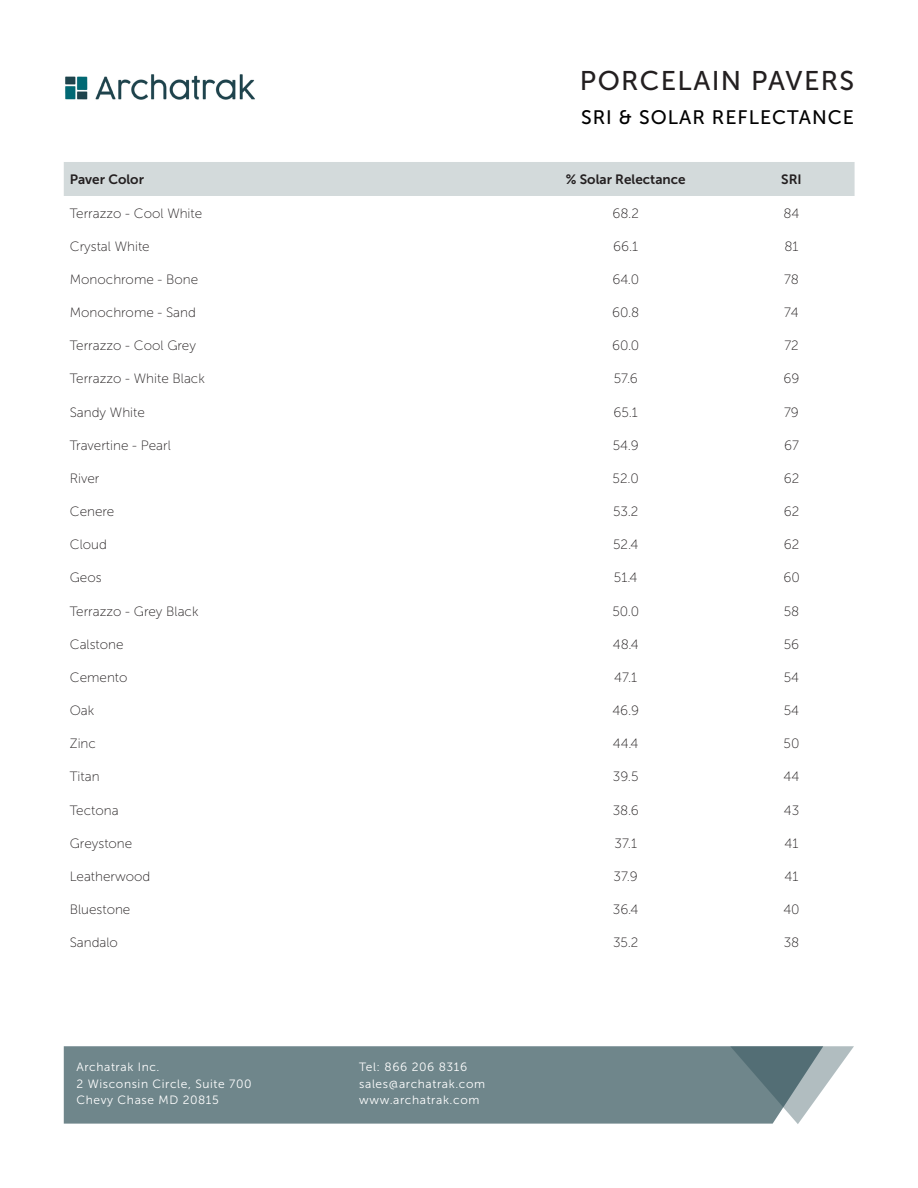
<style>
.page{position:relative;width:918px;height:1188px;background:#fff}
.page>*{position:absolute;margin:0;border:0;box-sizing:border-box;transform-origin:0 0}
.t1{font:27px "Museo Sans 500";letter-spacing:.05em;color:#231f20}
.t2{font:19.5px "Museo Sans 500";letter-spacing:.05em;color:#000}
.t3{font:13.5px "Museo Sans 100";color:#231f20}
.t4{font:13.5px "Museo Sans 700";color:#231f20}
.t5{font:12px "Museo Sans 300";letter-spacing:.05em;color:#fff}
</style>
<div class="page">
<div style="left:64px;top:1046px;width:666px;height:78px;background:#6f868b"></div>
<svg style="left:730px;top:1046px;width:124px;height:78px"></svg>
<div style="left:64px;top:162px;width:791px;height:34px;background:#d3dadb"></div>
<img style="left:65px;top:74px;width:190px;height:26px">
<p class="t1" style="left:580px;top:65px;width:276px">PORCELAIN PAVERS</p>
<p class="t2" style="left:581px;top:107px;width:274px">SRI &amp; SOLAR REFLECTANCE</p>
<p class="t4" style="left:70px;top:172px;width:76px">Paver Color</p>
<p class="t4" style="left:566px;top:172px;width:121px">% Solar Relectance</p>
<p class="t4" style="left:781px;top:172px;width:22px">SRI</p>
<p class="t3" style="left:70px;top:206px;width:134px">Terrazzo - Cool White</p>
<p class="t3" style="left:612px;top:206px;width:28px">68.2</p>
<p class="t3" style="left:784px;top:206px;width:18px">84</p>
<p class="t3" style="left:70px;top:239px;width:81px">Crystal White</p>
<p class="t3" style="left:613px;top:239px;width:26px">66.1</p>
<p class="t3" style="left:784px;top:239px;width:16px">81</p>
<p class="t3" style="left:70px;top:272px;width:130px">Monochrome - Bone</p>
<p class="t3" style="left:612px;top:272px;width:28px">64.0</p>
<p class="t3" style="left:784px;top:272px;width:16px">78</p>
<p class="t3" style="left:70px;top:305px;width:128px">Monochrome - Sand</p>
<p class="t3" style="left:612px;top:305px;width:29px">60.8</p>
<p class="t3" style="left:784px;top:305px;width:16px">74</p>
<p class="t3" style="left:70px;top:339px;width:128px">Terrazzo - Cool Grey</p>
<p class="t3" style="left:612px;top:339px;width:29px">60.0</p>
<p class="t3" style="left:784px;top:339px;width:16px">72</p>
<p class="t3" style="left:70px;top:372px;width:137px">Terrazzo - White Black</p>
<p class="t3" style="left:614px;top:372px;width:26px">57.6</p>
<p class="t3" style="left:784px;top:372px;width:17px">69</p>
<p class="t3" style="left:70px;top:405px;width:77px">Sandy White</p>
<p class="t3" style="left:614px;top:405px;width:26px">65.1</p>
<p class="t3" style="left:784px;top:405px;width:16px">79</p>
<p class="t3" style="left:70px;top:438px;width:103px">Travertine - Pearl</p>
<p class="t3" style="left:613px;top:438px;width:28px">54.9</p>
<p class="t3" style="left:784px;top:438px;width:16px">67</p>
<p class="t3" style="left:70px;top:471px;width:31px">River</p>
<p class="t3" style="left:613px;top:471px;width:28px">52.0</p>
<p class="t3" style="left:784px;top:471px;width:17px">62</p>
<p class="t3" style="left:70px;top:504px;width:46px">Cenere</p>
<p class="t3" style="left:613px;top:504px;width:27px">53.2</p>
<p class="t3" style="left:784px;top:504px;width:17px">62</p>
<p class="t3" style="left:70px;top:537px;width:39px">Cloud</p>
<p class="t3" style="left:613px;top:537px;width:27px">52.4</p>
<p class="t3" style="left:784px;top:537px;width:17px">62</p>
<p class="t3" style="left:70px;top:571px;width:33px">Geos</p>
<p class="t3" style="left:614px;top:571px;width:25px">51.4</p>
<p class="t3" style="left:783px;top:571px;width:18px">60</p>
<p class="t3" style="left:70px;top:604px;width:130px">Terrazzo - Grey Black</p>
<p class="t3" style="left:612px;top:604px;width:28px">50.0</p>
<p class="t3" style="left:784px;top:604px;width:17px">58</p>
<p class="t3" style="left:70px;top:637px;width:55px">Calstone</p>
<p class="t3" style="left:613px;top:637px;width:28px">48.4</p>
<p class="t3" style="left:784px;top:637px;width:17px">56</p>
<p class="t3" style="left:70px;top:670px;width:59px">Cemento</p>
<p class="t3" style="left:614px;top:670px;width:24px">47.1</p>
<p class="t3" style="left:784px;top:670px;width:17px">54</p>
<p class="t3" style="left:70px;top:703px;width:26px">Oak</p>
<p class="t3" style="left:612px;top:703px;width:28px">46.9</p>
<p class="t3" style="left:784px;top:703px;width:17px">54</p>
<p class="t3" style="left:70px;top:737px;width:28px">Zinc</p>
<p class="t3" style="left:613px;top:737px;width:27px">44.4</p>
<p class="t3" style="left:784px;top:737px;width:17px">50</p>
<p class="t3" style="left:70px;top:770px;width:31px">Titan</p>
<p class="t3" style="left:613px;top:770px;width:27px">39.5</p>
<p class="t3" style="left:784px;top:770px;width:17px">44</p>
<p class="t3" style="left:70px;top:803px;width:50px">Tectona</p>
<p class="t3" style="left:613px;top:803px;width:28px">38.6</p>
<p class="t3" style="left:784px;top:803px;width:17px">43</p>
<p class="t3" style="left:70px;top:836px;width:64px">Greystone</p>
<p class="t3" style="left:615px;top:836px;width:24px">37.1</p>
<p class="t3" style="left:785px;top:836px;width:15px">41</p>
<p class="t3" style="left:70px;top:869px;width:82px">Leatherwood</p>
<p class="t3" style="left:614px;top:869px;width:26px">37.9</p>
<p class="t3" style="left:785px;top:869px;width:15px">41</p>
<p class="t3" style="left:70px;top:902px;width:62px">Bluestone</p>
<p class="t3" style="left:613px;top:902px;width:27px">36.4</p>
<p class="t3" style="left:783px;top:902px;width:18px">40</p>
<p class="t3" style="left:70px;top:935px;width:50px">Sandalo</p>
<p class="t3" style="left:613px;top:935px;width:27px">35.2</p>
<p class="t3" style="left:784px;top:935px;width:17px">38</p>
<p class="t5" style="left:77px;top:1061px;width:85px">Archatrak Inc.</p>
<p class="t5" style="left:77px;top:1077px;width:177px">2 Wisconsin Circle, Suite 700</p>
<p class="t5" style="left:77px;top:1094px;width:144px">Chevy Chase MD 20815</p>
<p class="t5" style="left:359px;top:1061px;width:109px">Tel: 866 206 8316</p>
<p class="t5" style="left:359px;top:1077px;width:127px">sales@archatrak.com</p>
<p class="t5" style="left:359px;top:1094px;width:122px">www.archatrak.com</p>
</div>
